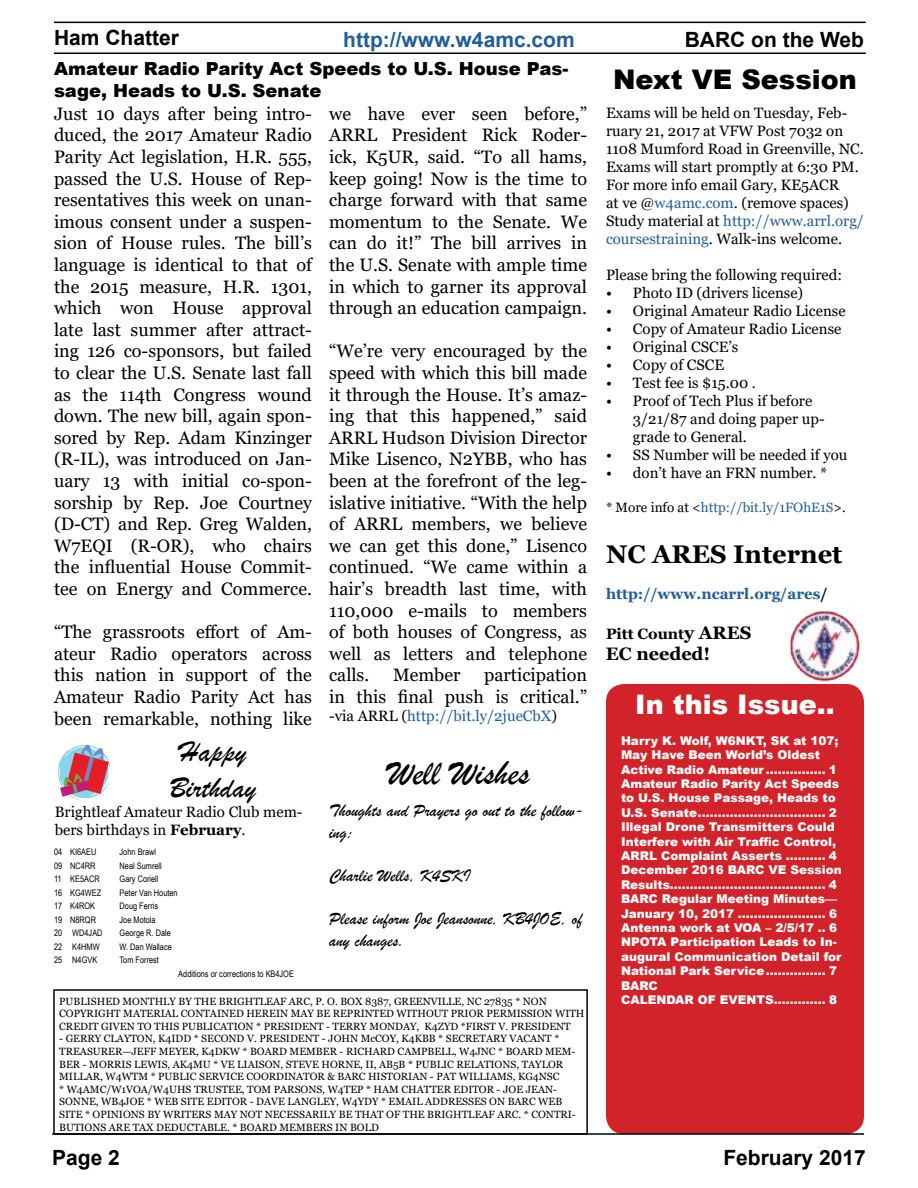
<style>
.page{position:relative;width:918px;height:1188px;background:#fff}
.page>*{position:absolute;margin:0;border:0;box-sizing:border-box;transform-origin:0 0}
.t1{font:36px "Brush Script";color:#000}
.t2{font:30px/36px "Brush Script";color:#000;text-align:center}
.t3{font:900 27px "Arial";color:#fff}
.t4{font:900 27px "Arial";color:#000}
.t5{font:700 25.5px "Georgia";color:#000}
.t6{font:700 21px "Arial";color:#000}
.t7{font:700 21px "Arial";color:#215e9e}
.t8{font:18px/21.6px "Georgia";color:#000;text-align:justify}
.t9{font:18px/21.6px "Brush Script";color:#000}
.t10{font:900 18px/21.6px "Arial";color:#000}
.t11{font:700 18px "Georgia";color:#000}
.t12{font:15px/18px "Georgia";color:#000}
.t13{font:15px "Georgia";color:#215e9e}
.t14{font:700 15px "Georgia";color:#215e9e}
.t15{font:700 15px "Georgia";color:#000}
.t16{font:13.5px "Georgia";color:#215e9e}
.t17{font:900 12px/14.4px "Arial";color:#fff}
.t18{font:10.5px/12.6px "Georgia";color:#000}
.t19{font:9px "Arial Narrow";color:#000}
.s1{color:#000}
.s2{font-weight:700}
.s3{color:#215e9e}
.s4{font-size:18px}
</style>
<div class="page">
<svg style="left:58px;top:744px;width:52px;height:57px"></svg>
<img style="left:789px;top:610px;width:71px;height:72px">
<div style="left:606px;top:684px;width:258px;height:450px;background:#d2232a;border-radius:18px"></div>
<hr style="left:52px;top:1133px;width:812px;height:2px;background:#000">
<hr style="left:54px;top:52px;width:812px;height:2px;background:#000">
<hr style="left:54px;top:22px;width:812px;height:1px;background:#000">
<p class="t6" style="left:54px;top:23px;width:126px">Ham Chatter</p>
<p class="t7" style="left:343px;top:24px;width:233px">http://www.w4amc.com</p>
<p class="t6" style="left:685px;top:24px;width:181px">BARC on the Web</p>
<p class="t10" style="left:54px;top:57px;width:516px">Amateur Radio Parity Act Speeds to U.S. House Pas&shy;sage, Heads to U.S. Senate</p>
<p class="t8" style="left:54px;top:103px;width:260px">Just 10 days after being intro&shy;duced, the 2017 Amateur Radio Parity Act legislation, H.R. 555, passed the U.S. House of Rep&shy;resentatives this week on unan&shy;imous consent under a suspen&shy;sion of House rules. The bill’s language is identical to that of the 2015 measure, H.R. 1301, which won House approval late last summer after attract&shy;ing 126 co-sponsors, but failed to clear the U.S. Senate last fall as the 114th Congress wound down. The new bill, again spon&shy;sored by Rep. Adam Kinzinger (R-IL), was introduced on Jan&shy;uary 13 with initial co-spon&shy;sorship by Rep. Joe Courtney (D-CT) and Rep. Greg Walden, W7EQI (R-OR), who chairs the influential House Commit&shy;tee on Energy and Commerce.</p>
<p class="t8" style="left:54px;top:622px;width:260px">“The grassroots effort of Am&shy;ateur Radio operators across this nation in support of the Amateur Radio Parity Act has been remarkable, nothing like</p>
<p class="t8" style="left:329px;top:103px;width:260px">we have ever seen before,” ARRL President Rick Roder&shy;ick, K5UR, said. “To all hams, keep going! Now is the time to charge forward with that same momentum to the Senate. We can do it!” The bill arrives in the U.S. Senate with ample time in which to garner its approval through an education campaign.</p>
<p class="t8" style="left:329px;top:341px;width:260px">“We’re very encouraged by the speed with which this bill made it through the House. It’s amaz&shy;ing that this happened,” said ARRL Hudson Division Director Mike Lisenco, N2YBB, who has been at the forefront of the leg&shy;islative initiative. “With the help of ARRL members, we believe we can get this done,” Lisenco continued. “We came within a hair’s breadth last time, with 110,000 e-mails to members of both houses of Congress, as well as letters and telephone calls.</p>
<p class="t8" style="left:393px;top:665px;width:69px">Member</p>
<p class="t8" style="left:329px;top:665px;width:260px;text-align:right">participation<br>in this final push is critical.”</p>
<p class="t13" style="left:329px;top:707px;width:230px"><span class="s1">-via ARRL (</span>http://bit.ly/2jueCbX<span class="s1">)</span></p>
<h2 class="t2" style="left:170px;top:734px;width:88px">Happy<br>Birthday</h2>
<p class="t12" style="left:55px;top:803px;width:249px">Brightleaf Amateur Radio Club mem&shy;bers birthdays in <span class="s2">February</span>.</p>
<p class="t19" style="left:54px;top:845px;width:44px">04 KI6AEU</p>
<p class="t19" style="left:120px;top:845px;width:38px">John Brawl</p>
<p class="t19" style="left:54px;top:859px;width:43px">09 NC4RR</p>
<p class="t19" style="left:120px;top:859px;width:44px">Neal Sumrell</p>
<p class="t19" style="left:54px;top:872px;width:47px">11 KE5ACR</p>
<p class="t19" style="left:120px;top:872px;width:40px">Gary Coriell</p>
<p class="t19" style="left:54px;top:886px;width:49px">16 KG4WEZ</p>
<p class="t19" style="left:120px;top:886px;width:60px">Peter Van Houten</p>
<p class="t19" style="left:54px;top:899px;width:43px">17 K4ROK</p>
<p class="t19" style="left:120px;top:899px;width:40px">Doug Ferris</p>
<p class="t19" style="left:54px;top:913px;width:44px">19 N8RQR</p>
<p class="t19" style="left:120px;top:913px;width:38px">Joe Motola</p>
<p class="t19" style="left:54px;top:926px;width:50px">20 WD4JAD</p>
<p class="t19" style="left:120px;top:926px;width:53px">George R. Dale</p>
<p class="t19" style="left:54px;top:940px;width:47px">22 K4HMW</p>
<p class="t19" style="left:120px;top:940px;width:54px">W. Dan Wallace</p>
<p class="t19" style="left:54px;top:953px;width:45px">25 N4GVK</p>
<p class="t19" style="left:120px;top:953px;width:41px">Tom Forrest</p>
<p class="t19" style="left:178px;top:967px;width:117px">Additions or corrections to KB4JOE</p>
<p class="t18" style="left:59px;top:995px;width:527px">PUBLISHED MONTHLY BY THE BRIGHTLEAF ARC, P. O. BOX 8387, GREENVILLE, NC 27835 * NON<br>COPYRIGHT MATERIAL CONTAINED HEREIN MAY BE REPRINTED WITHOUT PRIOR PERMISSION WITH<br>CREDIT GIVEN TO THIS PUBLICATION * PRESIDENT - TERRY MONDAY, K4ZYD *FIRST V. PRESIDENT</p>
<p class="t18" style="left:59px;top:1033px;width:518px">- GERRY CLAYTON, K4IDD * SECOND V. PRESIDENT - JOHN McCOY, K4KBB * SECRETARY VACANT * TREASURER—JEFF MEYER, K4DKW * BOARD MEMBER - RICHARD CAMPBELL, W4JNC * BOARD MEM-BER - MORRIS LEWIS, AK4MU * VE LIAISON, STEVE HORNE, II, AB5B * PUBLIC RELATIONS, TAYLOR MILLAR, W4WTM * PUBLIC SERVICE COORDINATOR &amp; BARC HISTORIAN - PAT WILLIAMS, KG4NSC<br>* W4AMC/W1VOA/W4UHS TRUSTEE, TOM PARSONS, W4TEP * HAM CHATTER EDITOR - JOE JEAN-SONNE, WB4JOE * WEB SITE EDITOR - DAVE LANGLEY, W4YDY * EMAIL ADDRESSES ON BARC WEB SITE * OPINIONS BY WRITERS MAY NOT NECESSARILY BE THAT OF THE BRIGHTLEAF ARC. * CONTRI-BUTIONS ARE TAX DEDUCTABLE. * BOARD MEMBERS IN BOLD</p>
<h1 class="t1" style="left:387px;top:751px;width:144px">Well Wishes</h1>
<p class="t9" style="left:329px;top:800px;width:256px">Thoughts and Prayers go out to the follow&shy;ing:</p>
<p class="t9" style="left:329px;top:865px;width:144px">Charlie Wells, K4SKI</p>
<p class="t9" style="left:329px;top:908px;width:255px">Please inform Joe Jeansonne, KB4JOE, of any changes.</p>
<h3 class="t4" style="left:613px;top:60px;width:245px">Next VE Session</h3>
<p class="t12" style="left:606px;top:104px;width:260px">Exams will be held on Tuesday, Feb&shy;ruary 21, 2017 at VFW Post 7032 on 1108 Mumford Road in Greenville, NC.<br>Exams will start promptly at 6:30 PM.<br>For more info email Gary, KE5ACR<br>at ve @<span class="s3">w4amc.com</span>. (remove spaces)<br>Study material at <span class="s3">http://www.arrl.org/ coursestraining</span>. Walk-ins welcome.</p>
<p class="t12" style="left:606px;top:266px;width:238px">Please bring the following required:</p>
<p class="t12" style="left:606px;top:284px;width:199px">• Photo ID (drivers license)</p>
<p class="t12" style="left:606px;top:302px;width:241px">• Original Amateur Radio License</p>
<p class="t12" style="left:606px;top:320px;width:237px">• Copy of Amateur Radio License</p>
<p class="t12" style="left:606px;top:338px;width:134px">• Original CSCE’s</p>
<p class="t12" style="left:606px;top:356px;width:120px">• Copy of CSCE</p>
<p class="t12" style="left:606px;top:374px;width:151px">• Test fee is $15.00 .</p>
<p class="t12" style="left:633px;top:392px;width:193px;text-indent:-27px">• Proof of Tech Plus if before<br>3/21/87 and doing paper up&shy;grade to General.</p>
<p class="t12" style="left:606px;top:446px;width:243px">• SS Number will be needed if you</p>
<p class="t12" style="left:606px;top:464px;width:223px">• don’t have an FRN number. *</p>
<p class="t16" style="left:606px;top:499px;width:241px"><span class="s1">* More info at &lt;</span>http://bit.ly/1FOhE1S<span class="s1">&gt;.</span></p>
<h3 class="t5" style="left:606px;top:538px;width:238px">NC ARES Internet</h3>
<p class="t14" style="left:606px;top:584px;width:223px">http://www.ncarrl.org/ares<span class="s1">/</span></p>
<p class="t15" style="left:606px;top:624px;width:147px">Pitt Count<span class="s4">y ARES</span></p>
<p class="t11" style="left:606px;top:643px;width:106px">EC needed!</p>
<h3 class="t3" style="left:635px;top:685px;width:201px">In this Issue..</h3>
<p class="t17" style="left:621px;top:733px;width:222px">Harry K. Wolf, W6NKT, SK at 107; May Have Been World’s Oldest Active Radio Amateur ............... 1<br>Amateur Radio Parity Act Speeds to U.S. House Passage, Heads to U.S. Senate................................ 2<br>Illegal Drone Transmitters Could Interfere with Air Traffic Control, ARRL Complaint Asserts .......... 4<br>December 2016 BARC VE Session Results....................................... 4<br>BARC Regular Meeting Minutes— January 10, 2017 ...................... 6<br>Antenna work at VOA – 2/5/17 .. 6<br>NPOTA Participation Leads to In&shy;augural Communication Detail for National Park Service............... 7<br>BARC<br>CALENDAR OF EVENTS............. 8</p>
<p class="t6" style="left:52px;top:1143px;width:69px">Page 2</p>
<p class="t6" style="left:723px;top:1143px;width:144px">February 2017</p>
</div>
